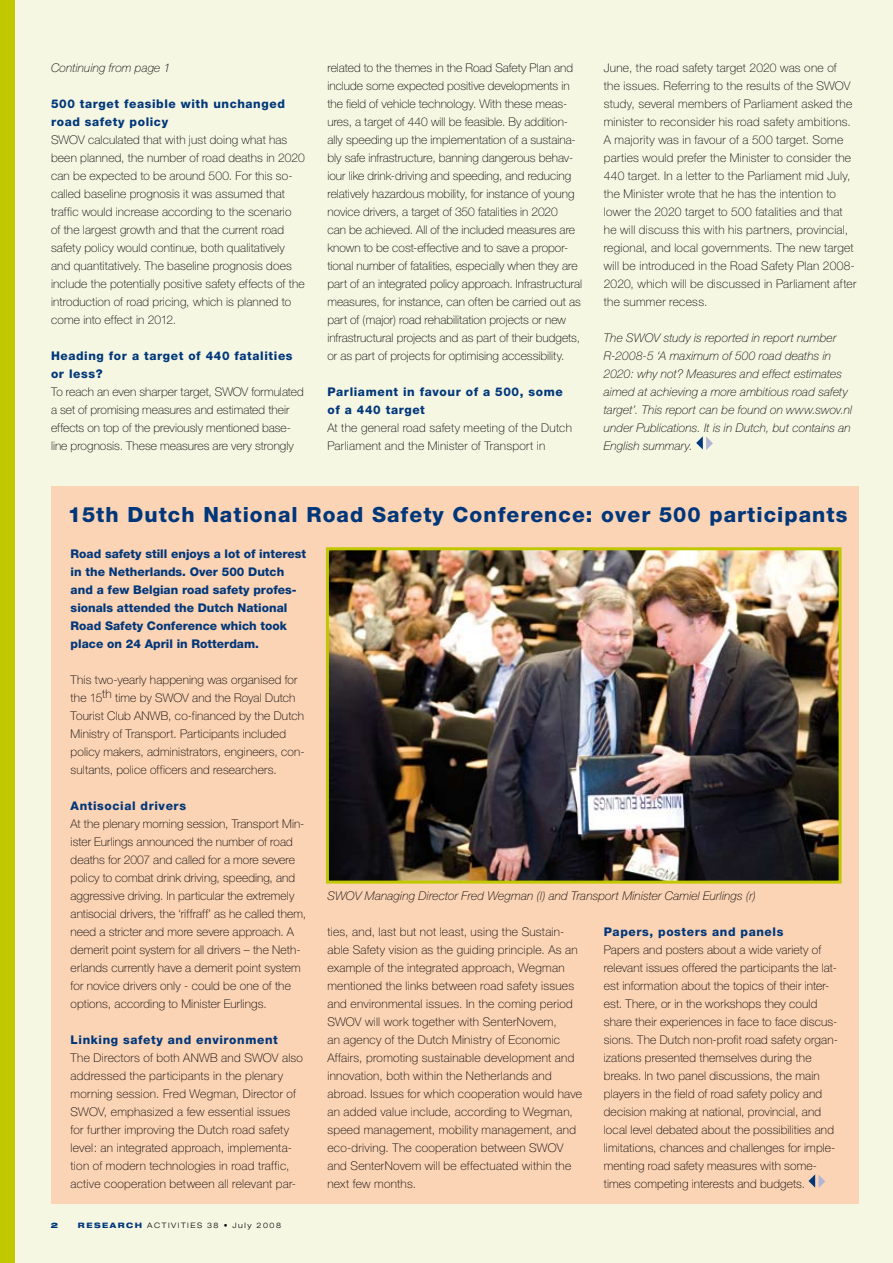
<style>
.page{position:relative;width:893px;height:1263px;background:#f6f7e3}
.page>*{position:absolute;margin:0;border:0;box-sizing:border-box;transform-origin:0 0}
.t1{font:800 21px "Helvetica Neue CE";letter-spacing:.05em;color:#00377a}
.t2{font:100 12px/18px "Helvetica Neue CE";letter-spacing:.01em;color:#000}
.t3{font:italic 100 12px/18px "Helvetica Neue CE";letter-spacing:.01em;color:#000}
.t4{font:800 12px/18px "Helvetica Neue CE";letter-spacing:.05em;color:#00377a}
.t5{font:800 12px/18px "Helvetica Neue CE";color:#00377a}
.t6{font:300 expanded 7.5px "Helvetica Neue";letter-spacing:.2em;color:#000}
.t7{font:900 expanded 7.5px "Helvetica Neue";color:#00377a}
.s1{font-weight:800;color:#00377a}
</style>
<div class="page">
<div style="left:0;top:0;width:15px;height:1263px;background:#c1c800"></div>
<svg style="left:696px;top:436px;width:17px;height:14px"></svg>
<div style="left:51px;top:486px;width:808px;height:717px;background:#fbd3b5"></div>
<svg style="left:808px;top:1174px;width:17px;height:14px"></svg>
<img style="left:330px;top:551px;width:508px;height:329px">
<div style="left:326px;top:547px;width:516px;height:337px;border:3px solid #c1c800"></div>
<p class="t3" style="left:51px;top:59px;width:121px">Continuing from page 1</p>
<p class="t4" style="left:51px;top:95px;width:235px">500 target feasible with unchanged road safety policy</p>
<p class="t2" style="left:51px;top:131px;width:255px">SWOV calculated that with just doing what has been planned, the number of road deaths in 2020 can be expected to be around 500. For this so&shy;called baseline prognosis it was assumed that traffic would increase according to the scenario<br>of the largest growth and that the current road safety policy would continue, both qualitatively and quantitatively. The baseline prognosis does include the potentially positive safety effects of the introduction of road pricing, which is planned to come into effect in 2012.</p>
<p class="t4" style="left:51px;top:347px;width:243px">Heading for a target of 440 fatalities or less?</p>
<p class="t2" style="left:51px;top:383px;width:254px">To reach an even sharper target, SWOV formulated a set of promising measures and estimated their effects on top of the previously mentioned base&shy;line prognosis. These measures are very strongly</p>
<p class="t2" style="left:327px;top:59px;width:256px">related to the themes in the Road Safety Plan and include some expected positive developments in the field of vehicle technology. With these meas&shy;ures, a target of 440 will be feasible. By addition&shy;ally speeding up the implementation of a sustaina&shy;bly safe infrastructure, banning dangerous behav&shy;iour like drink-driving and speeding, and reducing relatively hazardous mobility, for instance of young novice drivers, a target of 350 fatalities in 2020<br>can be achieved. All of the included measures are known to be cost-effective and to save a propor&shy;tional number of fatalities, especially when they are part of an integrated policy approach. Infrastructural measures, for instance, can often be carried out as part of (major) road rehabilitation projects or new infrastructural projects and as part of their budgets, or as part of projects for optimising accessibility.</p>
<p class="t4" style="left:327px;top:383px;width:237px">Parliament in favour of a 500, some of a 440 target</p>
<p class="t2" style="left:327px;top:419px;width:246px">At the general road safety meeting of the Dutch<br>Parliament and the Minister of Transport in</p>
<p class="t2" style="left:604px;top:59px;width:254px">June, the road safety target 2020 was one of<br>the issues. Referring to the results of the SWOV study, several members of Parliament asked the minister to reconsider his road safety ambitions.<br>A majority was in favour of a 500 target. Some parties would prefer the Minister to consider the 440 target. In a letter to the Parliament mid July, the Minister wrote that he has the intention to lower the 2020 target to 500 fatalities and that he will discuss this with his partners, provincial, regional, and local governments. The new target will be introduced in the Road Safety Plan 2008- 2020, which will be discussed in Parliament after the summer recess.</p>
<p class="t3" style="left:604px;top:329px;width:250px">The SWOV study is reported in report number R-2008-5 ‘A maximum of 500 road deaths in 2020: why not? Measures and effect estimates aimed at achieving a more ambitious road safety target’. This report can be found on www.swov.nl under Publications. It is in Dutch, but contains an English summary.</p>
<h1 class="t1" style="left:68px;top:502px;width:781px">15th Dutch National Road Safety Conference: over 500 participants</h1>
<p class="t5" style="left:71px;top:545px;width:237px">Road safety still enjoys a lot of interest in the Netherlands. Over 500 Dutch and a few Belgian road safety profes&shy;sionals attended the Dutch National Road Safety Conference which took place on 24 April in Rotterdam.</p>
<p class="t2" style="left:71px;top:671px;width:235px">This two-yearly happening was organised for the 15th time by SWOV and the Royal Dutch Tourist Club ANWB, co-financed by the Dutch Ministry of Transport. Participants included policy makers, administrators, engineers, con&shy;sultants, police officers and researchers.</p>
<p class="t4" style="left:71px;top:797px;width:117px">Antisocial drivers</p>
<p class="t2" style="left:71px;top:815px;width:237px">At the plenary morning session, Transport Min&shy;ister Eurlings announced the number of road deaths for 2007 and called for a more severe policy to combat drink driving, speeding, and aggressive driving. In particular the extremely antisocial drivers, the ‘riffraff’ as he called them, need a stricter and more severe approach. A demerit point system for all drivers – the Neth&shy;erlands currently have a demerit point system for novice drivers only - could be one of the options, according to Minister Eurlings.</p>
<p class="t4" style="left:71px;top:1031px;width:209px">Linking safety and environment</p>
<p class="t2" style="left:71px;top:1049px;width:234px">The Directors of both ANWB and SWOV also addressed the participants in the plenary morning session. Fred Wegman, Director of SWOV, emphasized a few essential issues for further improving the Dutch road safety level: an integrated approach, implementa&shy;tion of modern technologies in road traffic, active cooperation between all relevant par-</p>
<p class="t3" style="left:327px;top:887px;width:430px">SWOV Managing Director Fred Wegman (l) and Transport Minister Camiel Eurlings (r)</p>
<p class="t2" style="left:327px;top:923px;width:256px">ties, and, last but not least, using the Sustain&shy;able Safety vision as the guiding principle. As an example of the integrated approach, Wegman mentioned the links between road safety issues and environmental issues. In the coming period SWOV will work together with SenterNovem,<br>an agency of the Dutch Ministry of Economic Affairs, promoting sustainable development and innovation, both within the Netherlands and abroad. Issues for which cooperation would have an added value include, according to Wegman, speed management, mobility management, and eco-driving. The cooperation between SWOV and SenterNovem will be effectuated within the next few months.</p>
<p class="t4" style="left:604px;top:923px;width:181px">Papers, posters and panels</p>
<p class="t2" style="left:604px;top:941px;width:236px">Papers and posters about a wide variety of relevant issues offered the participants the lat&shy;est information about the topics of their inter&shy;est. There, or in the workshops they could share their experiences in face to face discus&shy;sions. The Dutch non-profit road safety organ&shy;izations presented themselves during the breaks. In two panel discussions, the main players in the field of road safety policy and decision making at national, provincial, and local level debated about the possibilities and limitations, chances and challenges for imple&shy;menting road safety measures with some&shy;times competing interests and budgets.</p>
<p class="t7" style="left:51px;top:1220px;width:9px">2</p>
<p class="t6" style="left:78px;top:1221px;width:205px"><span class="s1">RESEARCH</span> ACTIVITIES 38 • July 2008</p>
</div>
